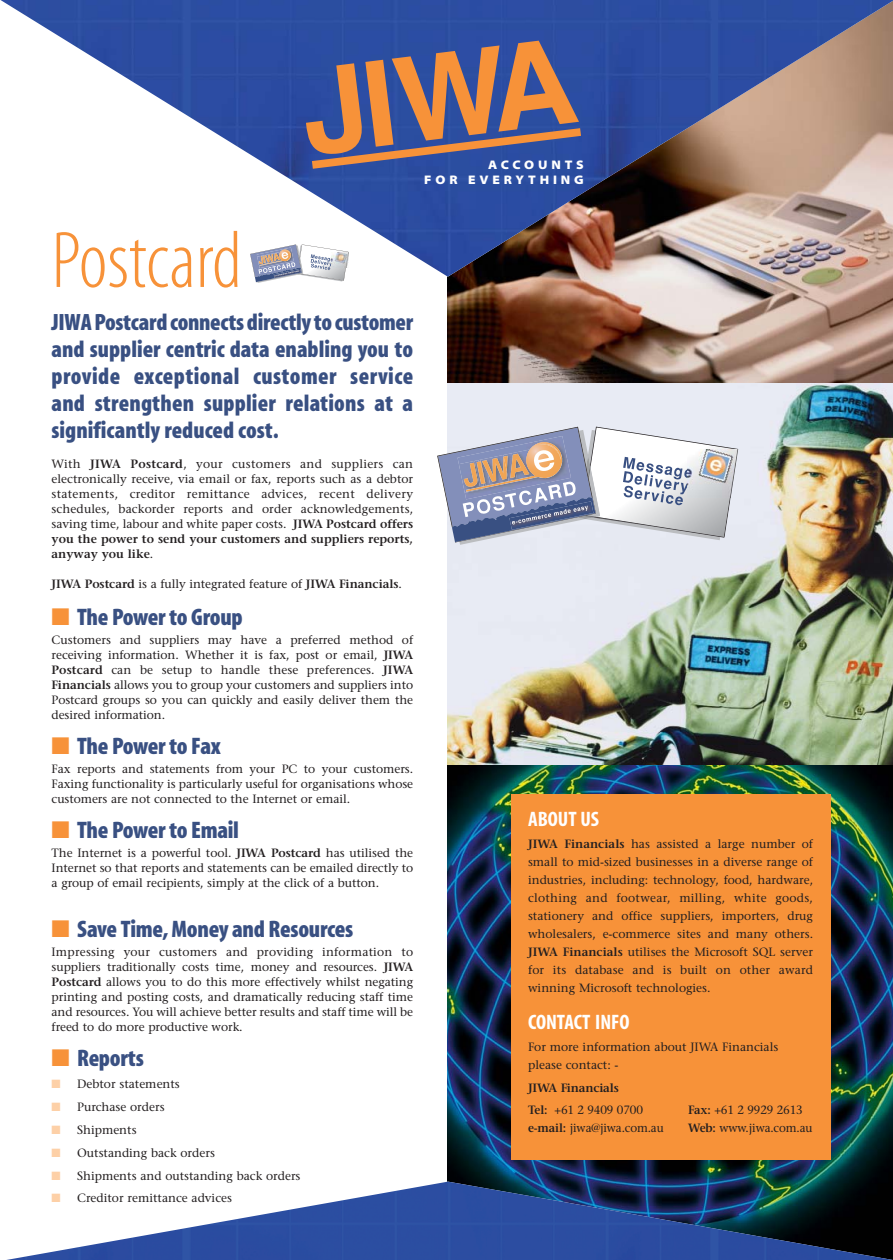
<style>
.page{position:relative;width:893px;height:1260px;background:#fff}
.page>*{position:absolute;margin:0;border:0;box-sizing:border-box;transform-origin:0 0}
.t1{font:81px "Myriad MM 215 300";color:#f79239}
.t2{font:24px "Myriad MM 830 300";letter-spacing:-.015em;color:#395082}
.t3{font:23.7px/27px "Myriad MM 830 300";color:#395082;text-align:justify}
.t4{font:21px "Myriad MM 700 300";color:#fff}
.t5{font:12.45px/15px "Myriad MM 830 700";letter-spacing:.31em;color:#fff;text-align:right}
.t6{font:12px/15px "Stone Serif";color:#231f20;text-align:justify}
.t7{font:12px "Stone Serif";color:#231f20;scale:.96 1}
.t8{font:600 12px/22.2px "Stone Serif";letter-spacing:-.02em;color:#231f20}
.s1{font-weight:600}
.s2{color:#f79239}
.s3{color:#fdd0a7}
.s4{font-weight:400}
</style>
<div class="page">
<img style="left:0;top:0;width:892px;height:1260px">
<p class="t5" style="left:424px;top:158px;width:161px">ACCOUNTS<br>FOR EVERYTHING</p>
<h1 class="t1" style="left:52px;top:231px;width:192px">Postcard</h1>
<h3 class="t3" style="left:52px;top:311px;width:363px">JIWA Postcard connects directly to customer and supplier centric data enabling you to provide exceptional customer service and strengthen supplier relations at a significantly reduced cost.</h3>
<p class="t6" style="left:52px;top:458px;width:363px">With <span class="s1">JIWA Postcard</span>, your customers and suppliers can electronically receive, via email or fax, reports such as a debtor statements, creditor remittance advices, recent delivery schedules, backorder reports and order acknowledgements, saving time, labour and white paper costs. <span class="s1">JIWA Postcard offers you the power to send your customers and suppliers reports, anyway you like</span>.</p>
<p class="t6" style="left:52px;top:578px;width:352px"><span class="s1">JIWA Postcard</span> is a fully integrated feature of <span class="s1">JIWA Financials</span>.</p>
<h2 class="t2" style="left:52px;top:609px;width:193px"><span class="s2">■</span> The Power to Group</h2>
<p class="t6" style="left:52px;top:634px;width:363px">Customers and suppliers may have a preferred method of receiving information. Whether it is fax, post or email, <span class="s1">JIWA Postcard</span> can be setup to handle these preferences. <span class="s1">JIWA Financials</span> allows you to group your customers and suppliers into Postcard groups so you can quickly and easily deliver them the desired information.</p>
<h2 class="t2" style="left:52px;top:737px;width:171px"><span class="s2">■</span> The Power to Fax</h2>
<p class="t6" style="left:52px;top:763px;width:363px">Fax reports and statements from your PC to your customers.<br>Faxing functionality is particularly useful for organisations whose customers are not connected to the Internet or email.</p>
<h2 class="t2" style="left:52px;top:821px;width:189px"><span class="s2">■</span> The Power to Email</h2>
<p class="t6" style="left:52px;top:847px;width:363px">The Internet is a powerful tool. <span class="s1">JIWA Postcard</span> has utilised the Internet so that reports and statements can be emailed directly to a group of email recipients, simply at the click of a button.</p>
<h2 class="t2" style="left:52px;top:920px;width:303px"><span class="s2">■</span> Save Time, Money and Resources</h2>
<p class="t6" style="left:52px;top:946px;width:363px">Impressing your customers and providing information to suppliers traditionally costs time, money and resources. <span class="s1">JIWA Postcard</span> allows you to do this more effectively whilst negating printing and posting costs, and dramatically reducing staff time and resources. You will achieve better results and staff time will be freed to do more productive work.</p>
<h2 class="t2" style="left:52px;top:1049px;width:94px"><span class="s2">■</span> Reports</h2>
<p class="t6" style="left:52px;top:1078px;width:130px"><span class="s3">■</span> Debtor statements</p>
<p class="t6" style="left:52px;top:1101px;width:114px"><span class="s3">■</span> Purchase orders</p>
<p class="t6" style="left:52px;top:1124px;width:86px"><span class="s3">■</span> Shipments</p>
<p class="t6" style="left:52px;top:1146px;width:165px"><span class="s3">■</span> Outstanding back orders</p>
<p class="t6" style="left:52px;top:1169px;width:250px"><span class="s3">■</span> Shipments and outstanding back orders</p>
<p class="t6" style="left:52px;top:1192px;width:182px"><span class="s3">■</span> Creditor remittance advices</p>
<h3 class="t4" style="left:528px;top:811px;width:73px">ABOUT US</h3>
<p class="t6" style="left:528px;top:836px;width:286px;line-height:18px"><span class="s1">JIWA Financials</span> has assisted a large number of small to mid-sized businesses in a diverse range of industries, including: technology, food, hardware, clothing and footwear, milling, white goods, stationery and office suppliers, importers, drug wholesalers, e-commerce sites and many others.<br><span class="s1">JIWA Financials</span> utilises the Microsoft SQL server for its database and is built on other award winning Microsoft technologies.</p>
<h3 class="t4" style="left:528px;top:1014px;width:103px">CONTACT INFO</h3>
<p class="t6" style="left:528px;top:1039px;width:252px;line-height:18px">For more information about JIWA Financials please contact: -</p>
<p class="t8" style="left:528px;top:1077px;width:116px">JIWA Financials<br>Tel: <span class="s4">+61 2 9409 0700</span></p>
<p class="t7" style="left:688px;top:1105px;width:121px"><span class="s1">Fax:</span> +61 2 9929 2613</p>
<p class="t7" style="left:528px;top:1123px;width:143px"><span class="s1">e-mail:</span> jiwa@jiwa.com.au</p>
<p class="t7" style="left:688px;top:1123px;width:131px"><span class="s1">Web:</span> www.jiwa.com.au</p>
</div>
